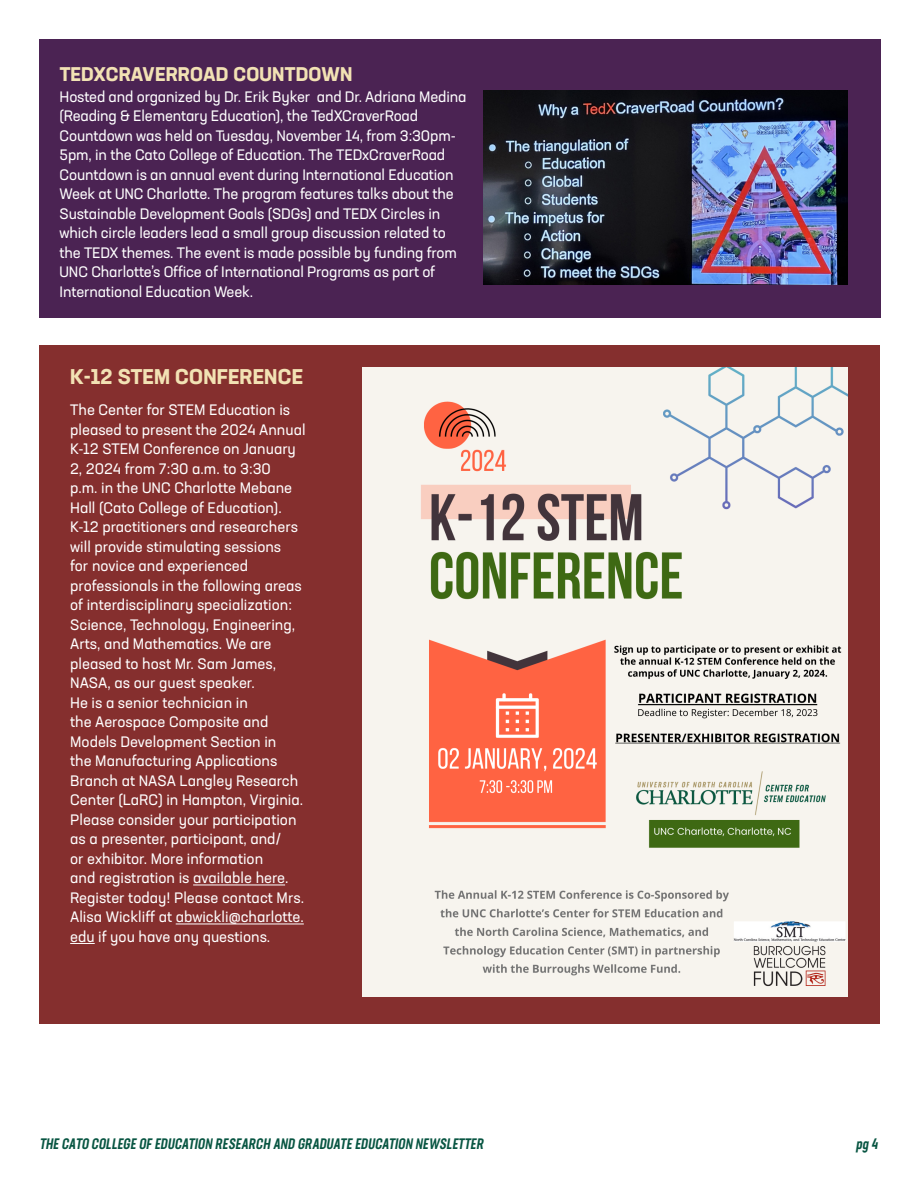
<style>
.page{position:relative;width:918px;height:1188px;background:#fff}
.page>*{position:absolute;margin:0;border:0;box-sizing:border-box;transform-origin:0 0}
.t1{font:700 21px "Neusa Next Std";letter-spacing:.01em;color:#f2e2b4}
.t2{font:700 19.5px "Neusa Next Std";letter-spacing:.01em;color:#f2e2b4}
.body{font:15px/19.5px "Neusa Next Std";color:#fff}
.t3{font:italic 500 15px "Neusa Next Std Compact";color:#085542}
</style>
<div class="page">
<div style="left:39px;top:39px;width:841px;height:279px;background:#4b2353"></div>
<div style="left:39px;top:346px;width:841px;height:678px;background:#852f2e"></div>
<hr style="left:193px;top:885px;width:92px;height:1px;background:#fff">
<hr style="left:176px;top:924px;width:128px;height:1px;background:#fff">
<svg style="left:70px;top:943px;width:25px;height:1px"></svg>
<img style="left:483px;top:90px;width:365px;height:195px">
<img style="left:362px;top:368px;width:486px;height:629px">
<p class="t2" style="left:60px;top:61px;width:294px">TEDXCRAVERROAD COUNTDOWN</p>
<p class="body" style="left:60px;top:87px;width:408px">Hosted and organized by Dr. Erik Byker and Dr. Adriana Medina (Reading &amp; Elementary Education), the TedXCraverRoad Countdown was held on Tuesday, November 14, from 3:30pm-5pm, in the Cato College of Education. The TEDxCraverRoad Countdown is an annual event during International Education Week at UNC Charlotte. The program features talks about the Sustainable Development Goals (SDGs) and TEDX Circles in which circle leaders lead a small group discussion related to the TEDX themes. The event is made possible by funding from UNC Charlotte’s Office of International Programs as part of International Education Week.</p>
<p class="t1" style="left:70px;top:363px;width:234px">K-12 STEM CONFERENCE</p>
<p class="body" style="left:70px;top:400px;width:237px">The Center for STEM Education is pleased to present the 2024 Annual K-12 STEM Conference on January 2, 2024 from 7:30 a.m. to 3:30<br>p.m. in the UNC Charlotte Mebane Hall (Cato College of Education).<br>K-12 practitioners and researchers will provide stimulating sessions<br>for novice and experienced professionals in the following areas of interdisciplinary specialization:<br>Science, Technology, Engineering, Arts, and Mathematics. We are pleased to host Mr. Sam James, NASA, as our guest speaker.<br>He is a senior technician in<br>the Aerospace Composite and Models Development Section in<br>the Manufacturing Applications Branch at NASA Langley Research Center (LaRC) in Hampton, Virginia.<br>Please consider your participation as a presenter, participant, and/<br>or exhibitor. More information<br>and registration is available here.<br>Register today! Please contact Mrs.<br>Alisa Wickliff at abwickli@charlotte. edu if you have any questions.</p>
<p class="t3" style="left:39px;top:1134px;width:448px">THE CATO COLLEGE OF EDUCATION RESEARCH AND GRADUATE EDUCATION NEWSLETTER</p>
<p class="t3" style="left:856px;top:1134px;width:26px">pg 4</p>
</div>
